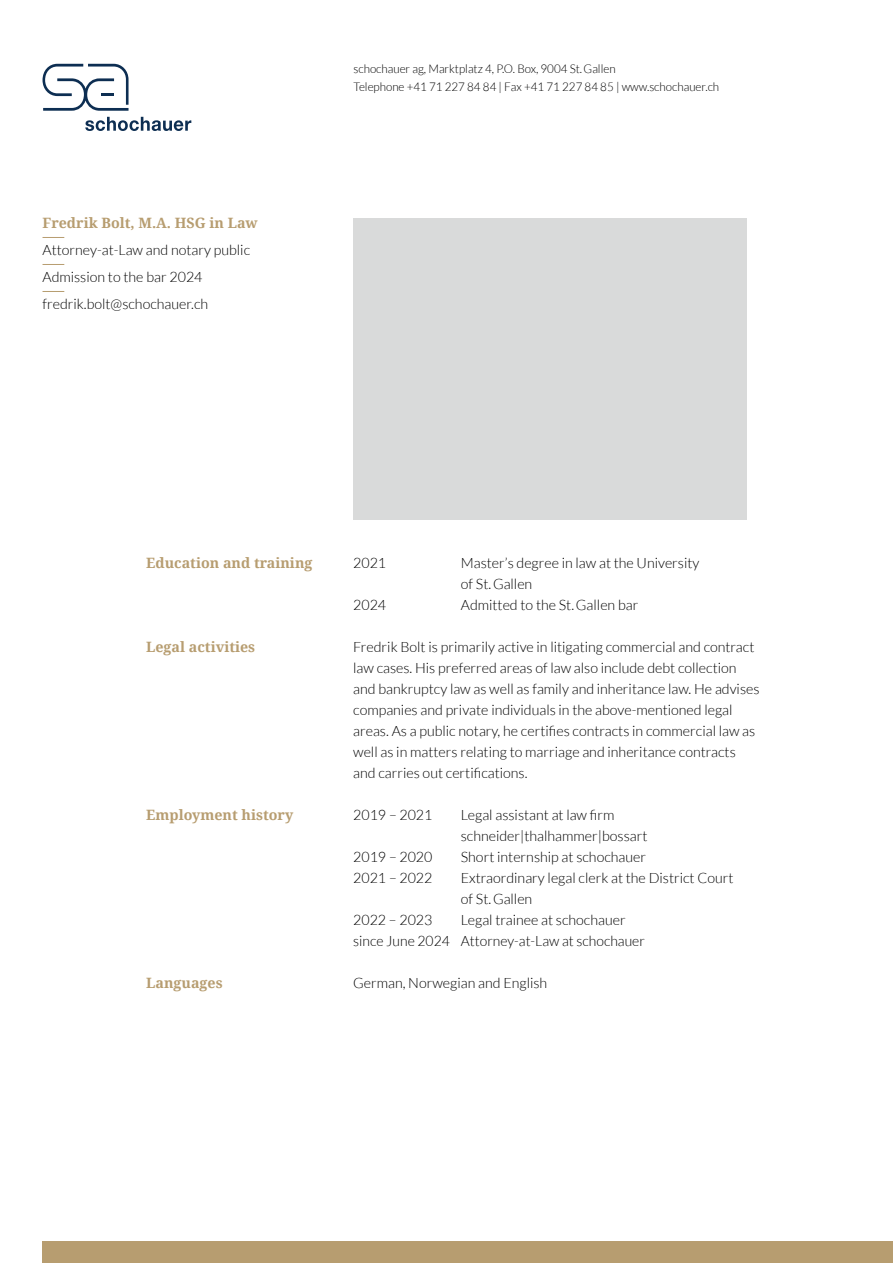
<style>
.page{position:relative;width:893px;height:1263px;background:#fff}
.page>*{position:absolute;margin:0;border:0;box-sizing:border-box;transform-origin:0 0}
.t1{font:300 14.25px/21px "Lato";color:#000}
.t2{font:700 14.25px "Noto Serif";color:#b79d70}
.t3{font:300 12px/18px "Lato";color:#000}
</style>
<div class="page">
<svg style="left:43px;top:64px;width:86px;height:47px"></svg>
<svg style="left:85px;top:117px;width:106px;height:14px"></svg>
<div style="left:43px;top:1242px;width:850px;height:21px;background:#b79d70"></div>
<svg style="left:43px;top:237px;width:21px;height:1px"></svg>
<svg style="left:43px;top:264px;width:21px;height:1px"></svg>
<svg style="left:43px;top:291px;width:21px;height:1px"></svg>
<div style="left:353px;top:218px;width:394px;height:302px;background:#d9dada"></div>
<p class="t2" style="left:43px;top:213px;width:217px">Fredrik Bolt, M.A. HSG in Law</p>
<p class="t1" style="left:43px;top:236px;width:209px;line-height:27px">Attorney-at-Law and notary public<br>Admission to the bar 2024 fredrik.bolt@schochauer.ch</p>
<p class="t3" style="left:353px;top:60px;width:367px">schochauer ag, Marktplatz 4, P.O. Box, 9004 St.Gallen<br>Telephone +41 71 227 84 84 | Fax +41 71 227 84 85 | www.schochauer.ch</p>
<p class="t2" style="left:146px;top:553px;width:168px">Education and training</p>
<p class="t1" style="left:353px;top:552px;width:35px">2021</p>
<p class="t1" style="left:461px;top:552px;width:240px">Master’s degree in law at the University of St.Gallen</p>
<p class="t1" style="left:353px;top:594px;width:35px">2024</p>
<p class="t1" style="left:461px;top:594px;width:179px">Admitted to the St.Gallen bar</p>
<p class="t2" style="left:146px;top:637px;width:111px">Legal activities</p>
<p class="t1" style="left:353px;top:636px;width:408px">Fredrik Bolt is primarily active in litigating commercial and contract law cases. His preferred areas of law also include debt collection and bankruptcy law as well as family and inheritance law. He advises companies and private individuals in the above-mentioned legal areas. As a public notary, he certifies contracts in commercial law as well as in matters relating to marriage and inheritance contracts and carries out certifications.</p>
<p class="t2" style="left:146px;top:805px;width:149px">Employment history</p>
<p class="t1" style="left:353px;top:804px;width:81px">2019 – 2021</p>
<p class="t1" style="left:461px;top:804px;width:188px">Legal assistant at law firm schneider|thalhammer|bossart</p>
<p class="t1" style="left:353px;top:846px;width:81px">2019 – 2020</p>
<p class="t1" style="left:461px;top:846px;width:187px">Short internship at schochauer</p>
<p class="t1" style="left:353px;top:867px;width:81px">2021 – 2022</p>
<p class="t1" style="left:461px;top:867px;width:274px">Extraordinary legal clerk at the District Court of St.Gallen</p>
<p class="t1" style="left:353px;top:909px;width:81px">2022 – 2023</p>
<p class="t1" style="left:353px;top:909px;width:293px;text-indent:108px">Legal trainee at schochauer since June 2024 Attorney-at-Law at schochauer</p>
<p class="t2" style="left:146px;top:973px;width:78px">Languages</p>
<p class="t1" style="left:353px;top:972px;width:196px">German, Norwegian and English</p>
</div>
